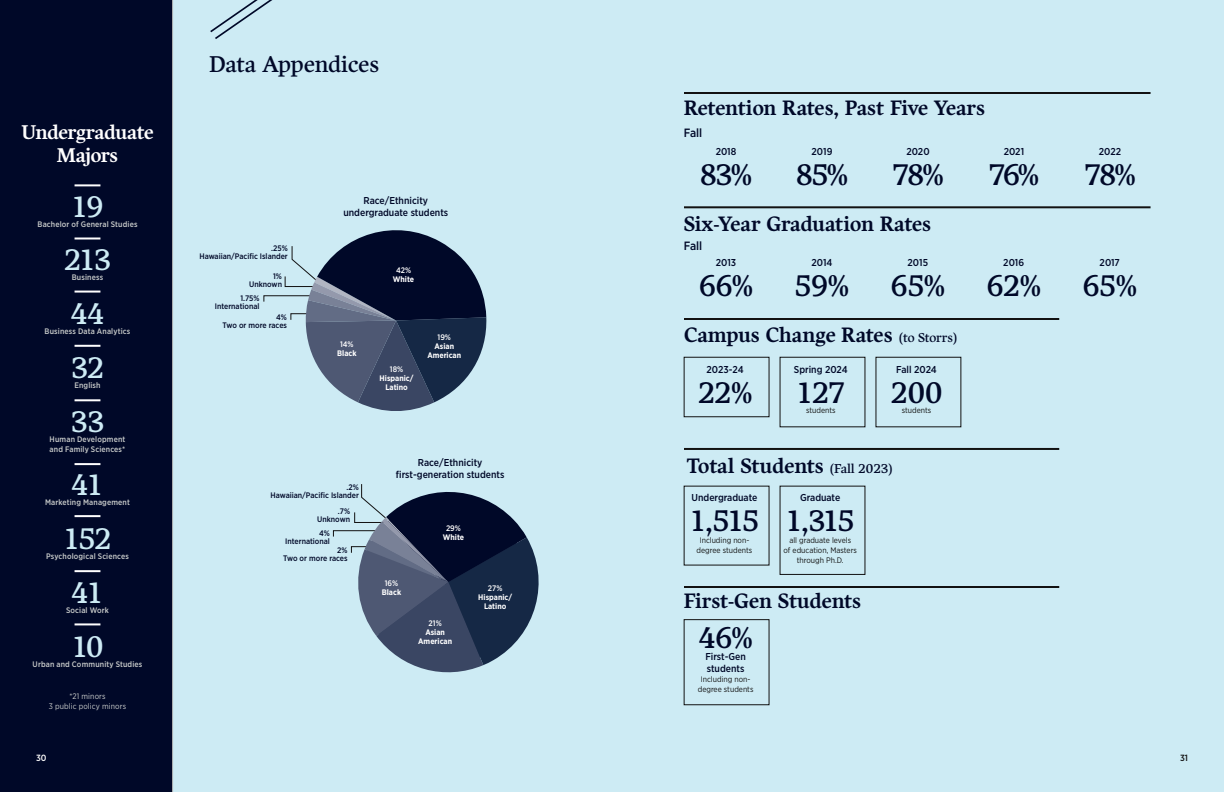
<style>
.page{position:relative;width:1224px;height:792px;background:#cdebf4}
.page>*{position:absolute;margin:0;border:0;box-sizing:border-box;transform-origin:0 0}
.t1{font:30px "Harfang";letter-spacing:-.045em;color:#000828}
.t2{font:30px "Harfang";letter-spacing:-.07em;color:#cdebf4}
.t3{font:23px "Harfang";color:#000828}
.t4{font:700 21px "Harfang";letter-spacing:-.01em;color:#000828}
.t5{font:700 20px/23px "Harfang";letter-spacing:-.03em;color:#fff;text-align:center}
.t6{font:500 12px "Gotham Narrow";color:#000828}
.t7{font:500 10px/12px "Gotham Narrow";color:#000828;text-align:center}
.t8{font:500 9px "Gotham Narrow";color:#121212}
.t9{font:500 9px "Gotham Narrow";color:#fff}
.t10{font:500 8px/10px "Gotham Narrow";letter-spacing:.02em;color:#c9cccb}
.t11{font:500 8px/8px "Gotham Narrow";color:#000828;text-align:right}
.t12{font:8px/10px "Gotham Narrow";color:#121212;text-align:center}
.t13{font:700 8px/9px "Gotham Narrow";color:#fff;text-align:center}
.t14{font:8px/10px "Gotham Narrow";letter-spacing:.015em;color:#c9cccb;text-align:center}
.t15{font:500 8px "Gotham Narrow";color:#fff}
.s1{font-weight:400;font-size:13px}
</style>
<div class="page">
<div style="left:0;top:0;width:173px;height:792px;background:#000828"></div>
<hr style="left:684px;top:586px;width:375px;height:2px;background:#121212">
<hr style="left:684px;top:448px;width:375px;height:2px;background:#121212">
<hr style="left:684px;top:318px;width:375px;height:2px;background:#121212">
<hr style="left:684px;top:206px;width:467px;height:2px;background:#121212">
<hr style="left:684px;top:92px;width:467px;height:2px;background:#121212">
<svg style="left:210px;top:0;width:63px;height:39px"></svg>
<div style="left:684px;top:357px;width:85px;height:60px;border:1px solid #121212"></div>
<hr style="left:75px;top:184px;width:25px;height:2px;background:#fff">
<hr style="left:75px;top:238px;width:25px;height:2px;background:#fff">
<hr style="left:75px;top:291px;width:25px;height:2px;background:#fff">
<hr style="left:75px;top:345px;width:25px;height:2px;background:#fff">
<hr style="left:75px;top:399px;width:25px;height:2px;background:#fff">
<hr style="left:75px;top:463px;width:25px;height:2px;background:#fff">
<hr style="left:75px;top:515px;width:25px;height:2px;background:#fff">
<hr style="left:75px;top:570px;width:25px;height:2px;background:#fff">
<hr style="left:75px;top:623px;width:25px;height:2px;background:#fff">
<img style="left:263px;top:230px;width:224px;height:181px">
<img style="left:332px;top:484px;width:207px;height:189px">
<h3 class="t5" style="left:22px;top:121px;width:133px">Undergraduate<br>Majors</h3>
<p class="t2" style="left:71px;top:189px;width:34px">19</p>
<p class="t10" style="left:38px;top:219px;width:101px">Bachelor of General Studies</p>
<p class="t2" style="left:64px;top:242px;width:49px">213</p>
<p class="t10" style="left:72px;top:272px;width:33px">Business</p>
<p class="t2" style="left:70px;top:296px;width:36px">44</p>
<p class="t10" style="left:45px;top:326px;width:87px">Business Data Analytics</p>
<p class="t2" style="left:71px;top:350px;width:35px">32</p>
<p class="t10" style="left:74px;top:380px;width:28px">English</p>
<p class="t2" style="left:71px;top:404px;width:35px">33</p>
<p class="t10" style="left:50px;top:434px;width:77px">Human Development and Family Sciences*</p>
<p class="t2" style="left:71px;top:467px;width:34px">41</p>
<p class="t10" style="left:45px;top:497px;width:86px">Marketing Management</p>
<p class="t2" style="left:63px;top:521px;width:50px">152</p>
<p class="t10" style="left:46px;top:551px;width:84px">Psychological Sciences</p>
<p class="t2" style="left:71px;top:575px;width:34px">41</p>
<p class="t10" style="left:66px;top:605px;width:44px">Social Work</p>
<p class="t2" style="left:71px;top:629px;width:34px">10</p>
<p class="t10" style="left:33px;top:659px;width:111px">Urban and Community Studies</p>
<p class="t14" style="left:49px;top:691px;width:79px">*21 minors<br>3 public policy minors</p>
<p class="t9" style="left:36px;top:752px;width:12px">30</p>
<h2 class="t3" style="left:209px;top:50px;width:172px">Data Appendices</h2>
<p class="t11" style="left:199px;top:244px;width:90px">.25%<br>Hawaiian/Pacific Islander</p>
<p class="t11" style="left:249px;top:272px;width:34px">1%<br>Unknown</p>
<p class="t11" style="left:223px;top:313px;width:66px">4%<br>Two or more races</p>
<p class="t11" style="left:215px;top:294px;width:46px">1.75%<br>International</p>
<p class="t7" style="left:343px;top:195px;width:106px">Race/Ethnicity undergraduate students</p>
<p class="t15" style="left:340px;top:339px;width:15px">14%</p>
<p class="t13" style="left:337px;top:348px;width:21px">Black</p>
<p class="t15" style="left:396px;top:265px;width:17px">42%</p>
<p class="t13" style="left:393px;top:275px;width:23px">White</p>
<p class="t15" style="left:390px;top:364px;width:15px">18%</p>
<p class="t13" style="left:380px;top:374px;width:35px">Hispanic/<br>Latino</p>
<p class="t15" style="left:438px;top:332px;width:15px">19%</p>
<p class="t13" style="left:427px;top:342px;width:35px">Asian<br>American</p>
<p class="t7" style="left:396px;top:457px;width:110px">Race/Ethnicity first-generation students</p>
<p class="t11" style="left:271px;top:483px;width:90px">.2%<br>Hawaiian/Pacific Islander</p>
<p class="t11" style="left:317px;top:507px;width:34px">.7%<br>Unknown</p>
<p class="t11" style="left:285px;top:529px;width:46px">4%<br>International</p>
<p class="t11" style="left:283px;top:546px;width:66px">2%<br>Two or more races</p>
<p class="t15" style="left:385px;top:578px;width:15px">16%</p>
<p class="t13" style="left:382px;top:587px;width:21px">Black</p>
<p class="t15" style="left:446px;top:523px;width:16px">29%</p>
<p class="t13" style="left:443px;top:532px;width:23px">White</p>
<p class="t15" style="left:429px;top:618px;width:15px">21%</p>
<p class="t13" style="left:418px;top:627px;width:35px">Asian<br>American</p>
<p class="t15" style="left:488px;top:584px;width:16px">27%</p>
<p class="t13" style="left:478px;top:593px;width:35px">Hispanic/<br>Latino</p>
<h3 class="t4" style="left:684px;top:95px;width:303px">Retention Rates, Past Five Years</h3>
<h3 class="t6" style="left:684px;top:125px;width:20px">Fall</h3>
<p class="t7" style="left:716px;top:145px;width:22px">2018</p>
<p class="t1" style="left:700px;top:157px;width:54px">83%</p>
<p class="t7" style="left:812px;top:145px;width:22px">2019</p>
<p class="t1" style="left:796px;top:157px;width:54px">85%</p>
<p class="t7" style="left:906px;top:145px;width:25px">2020</p>
<p class="t1" style="left:892px;top:157px;width:53px">78%</p>
<h3 class="t4" style="left:684px;top:211px;width:249px">Six-Year Graduation Rates</h3>
<h3 class="t6" style="left:684px;top:238px;width:20px">Fall</h3>
<p class="t7" style="left:716px;top:257px;width:22px">2013</p>
<p class="t1" style="left:699px;top:268px;width:56px">66%</p>
<p class="t7" style="left:811px;top:257px;width:23px">2014</p>
<p class="t1" style="left:795px;top:268px;width:56px">59%</p>
<p class="t7" style="left:908px;top:257px;width:22px">2015</p>
<p class="t1" style="left:891px;top:268px;width:56px">65%</p>
<h3 class="t4" style="left:684px;top:322px;width:275px">Campus Change Rates <span class="s1">(to Storrs)</span></h3>
<p class="t7" style="left:707px;top:364px;width:39px">2023-24</p>
<p class="t1" style="left:698px;top:375px;width:56px">22%</p>
<p class="t7" style="left:794px;top:364px;width:55px">Spring 2024</p>
<p class="t1" style="left:796px;top:375px;width:51px">127</p>
<p class="t12" style="left:806px;top:405px;width:31px">students</p>
<p class="t7" style="left:896px;top:364px;width:42px">Fall 2024</p>
<p class="t1" style="left:891px;top:375px;width:53px">200</p>
<p class="t12" style="left:902px;top:405px;width:31px">students</p>
<h3 class="t4" style="left:687px;top:453px;width:208px">Total Students <span class="s1">(Fall 2023)</span></h3>
<p class="t7" style="left:692px;top:492px;width:67px">Undergraduate</p>
<p class="t1" style="left:690px;top:503px;width:71px">1,515</p>
<p class="t12" style="left:697px;top:535px;width:57px">Including non&shy;degree students</p>
<p class="t7" style="left:800px;top:492px;width:42px">Graduate</p>
<p class="t1" style="left:786px;top:503px;width:71px">1,315</p>
<p class="t12" style="left:784px;top:535px;width:75px">all graduate levels<br>of education, Masters through Ph.D.</p>
<h3 class="t4" style="left:684px;top:589px;width:179px">First-Gen Students</h3>
<p class="t1" style="left:698px;top:620px;width:56px">46%</p>
<p class="t7" style="left:705px;top:651px;width:42px;text-align:left">First-Gen students</p>
<p class="t12" style="left:698px;top:674px;width:57px">Including non&shy;degree students</p>
<p class="t7" style="left:1004px;top:145px;width:22px">2021</p>
<p class="t1" style="left:989px;top:157px;width:52px">76%</p>
<p class="t7" style="left:1003px;top:257px;width:23px">2016</p>
<p class="t1" style="left:987px;top:268px;width:56px">62%</p>
<p class="t7" style="left:1099px;top:145px;width:24px">2022</p>
<p class="t1" style="left:1084px;top:157px;width:53px">78%</p>
<p class="t7" style="left:1100px;top:257px;width:22px">2017</p>
<p class="t1" style="left:1082px;top:268px;width:56px">65%</p>
<p class="t8" style="left:1180px;top:752px;width:9px">31</p>
</div>
